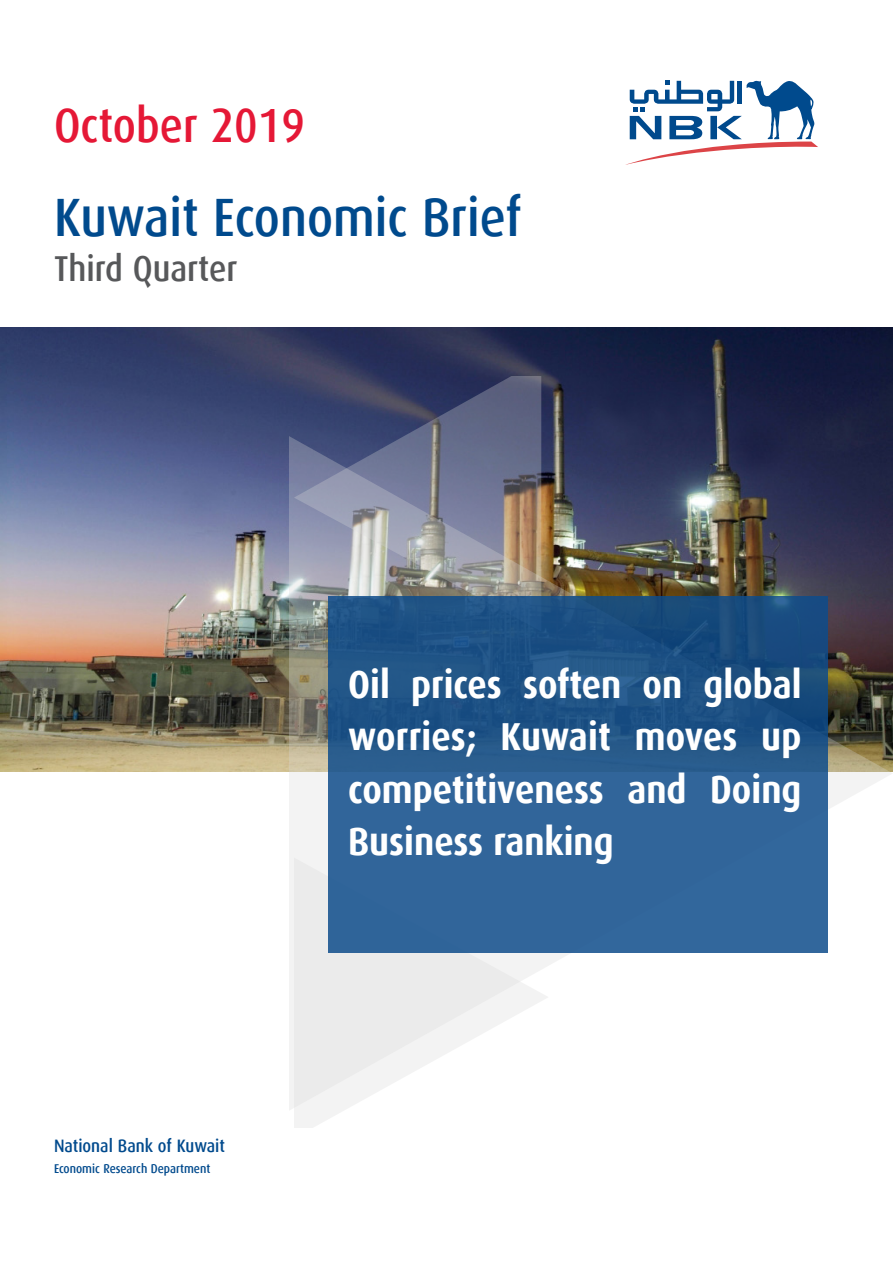
<style>
.page{position:relative;width:893px;height:1263px;background:#fff}
.page>*{position:absolute;margin:0;border:0;box-sizing:border-box;transform-origin:0 0}
.t1{font:500 54px "Dax";color:#004a8d;scale:.9 1}
.t2{font:500 48px "Dax";color:#e51836;scale:.9 1}
.t3{font:700 39px/52.5px "Dax";color:#fff;text-align:justify;scale:.9 1}
.t4{font:500 36px "Dax";color:#57585a;scale:.9 1}
.t5{font:500 18px "Dax";color:#004a8d;scale:.9 1}
.t6{font:500 12.75px "Dax";color:#004a8d;scale:.9 1}
</style>
<div class="page">
<svg style="left:625px;top:80px;width:193px;height:85px"></svg>
<img style="left:0;top:327px;width:893px;height:445px">
<svg style="left:294px;top:376px;width:247px;height:32px;background:#3f4567"></svg>
<img style="left:289px;top:408px;width:604px;height:702px">
<svg style="left:294px;top:857px;width:255px;height:271px;fill:#f3f3f3"></svg>
<svg style="left:328px;top:596px;width:500px;height:357px;background:#285c8f"></svg>
<p class="t2" style="left:54px;top:98px;width:280px">October 2019</p>
<p class="t1" style="left:54px;top:187px;width:521px">Kuwait Economic Brief</p>
<p class="t4" style="left:54px;top:248px;width:205px">Third Quarter</p>
<p class="t5" style="left:54px;top:1136px;width:191px">National Bank of Kuwait</p>
<p class="t6" style="left:54px;top:1161px;width:175px">Economic Research Department</p>
<p class="t3" style="left:348px;top:658px;width:505px">Oil prices soften on global worries; Kuwait moves up competitiveness and Doing Business ranking</p>
</div>
